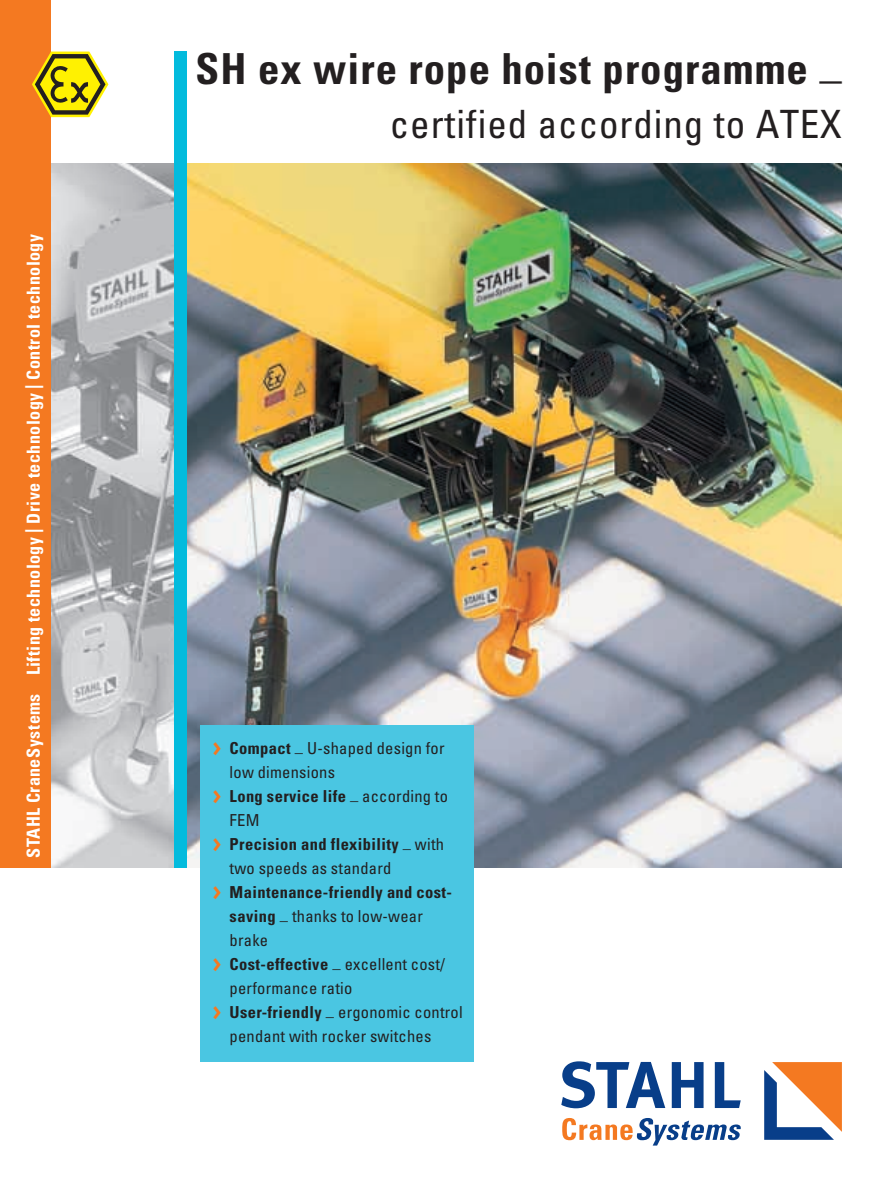
<style>
.page{position:relative;width:893px;height:1191px;background:#fff}
.page>*{position:absolute;margin:0;border:0;box-sizing:border-box;transform-origin:0 0}
.t1{font:700 condensed 42.75px "Univers";letter-spacing:.025em;color:#231f20}
.t2{font:condensed 39px "Univers";letter-spacing:.025em;color:#231f20}
.t3{font:700 condensed 18px "Univers";letter-spacing:.025em;color:#fff}
.t4{font:condensed 16.5px "Univers";letter-spacing:.015em;color:#231f20}
.t5{font:700 condensed 16.5px "Univers";letter-spacing:.025em;color:#231f20}
.s1{font-size:45px}
.s2{font-family:"Meta Plus Bold Caps";font-stretch:normal;font-size:21px;color:#f47921}
.s3{font-weight:700}
.s4{font-family:"Meta Plus Bold Caps";font-weight:400;font-stretch:normal;font-size:21px;color:#f47921}
.s5{font-weight:400}
</style>
<div class="page">
<img style="left:187px;top:164px;width:655px;height:703px">
<img style="left:51px;top:164px;width:123px;height:703px">
<svg style="left:562px;top:1118px;width:179px;height:27px"></svg>
<svg style="left:561px;top:1061px;width:104px;height:47px"></svg>
<svg style="left:672px;top:1062px;width:32px;height:46px"></svg>
<svg style="left:715px;top:1062px;width:26px;height:46px"></svg>
<svg style="left:764px;top:1062px;width:78px;height:77px"></svg>
<div style="left:0;top:0;width:51px;height:867px;background:#f47921"></div>
<div style="left:174px;top:51px;width:13px;height:816px;background:#03bbdd"></div>
<div style="left:200px;top:726px;width:274px;height:336px;background:#4ac6e2"></div>
<svg style="left:32px;top:52px;width:76px;height:65px"></svg>
<p class="t3" style="left:27px;top:857px;width:625px;rotate:-90deg">STAHL CraneSystems Lifting technology | Drive technology | Control technology</p>
<h1 class="t1" style="left:196px;top:53px;width:648px">SH ex wire rope hoist programme <span class="s1">_</span></h1>
<h2 class="t2" style="left:390px;top:109px;width:454px">certified according to ATEX</h2>
<p class="t4" style="left:213px;top:742px;width:234px"><span class="s2">&gt;</span> <span class="s3">Compact _</span> U-shaped design for</p>
<p class="t4" style="left:230px;top:766px;width:107px">low dimensions</p>
<p class="t5" style="left:213px;top:790px;width:237px"><span class="s4">&gt;</span> Long service life _ <span class="s5">according to</span></p>
<p class="t4" style="left:230px;top:814px;width:31px">FEM</p>
<p class="t5" style="left:213px;top:838px;width:233px"><span class="s4">&gt;</span> Precision and flexibility _ <span class="s5">with</span></p>
<p class="t4" style="left:230px;top:862px;width:163px">two speeds as standard</p>
<p class="t5" style="left:213px;top:886px;width:241px"><span class="s4">&gt;</span> Maintenance-friendly and cost-</p>
<p class="t4" style="left:230px;top:910px;width:195px"><span class="s3">saving _</span> thanks to low-wear</p>
<p class="t4" style="left:230px;top:934px;width:40px">brake</p>
<p class="t5" style="left:213px;top:958px;width:234px"><span class="s4">&gt;</span> Cost-effective _ <span class="s5">excellent cost/</span></p>
<p class="t4" style="left:230px;top:982px;width:124px">performance ratio</p>
<p class="t4" style="left:213px;top:1006px;width:252px"><span class="s2">&gt;</span> <span class="s3">User-friendly _</span> ergonomic control</p>
<p class="t4" style="left:230px;top:1030px;width:203px">pendant with rocker switches</p>
</div>
